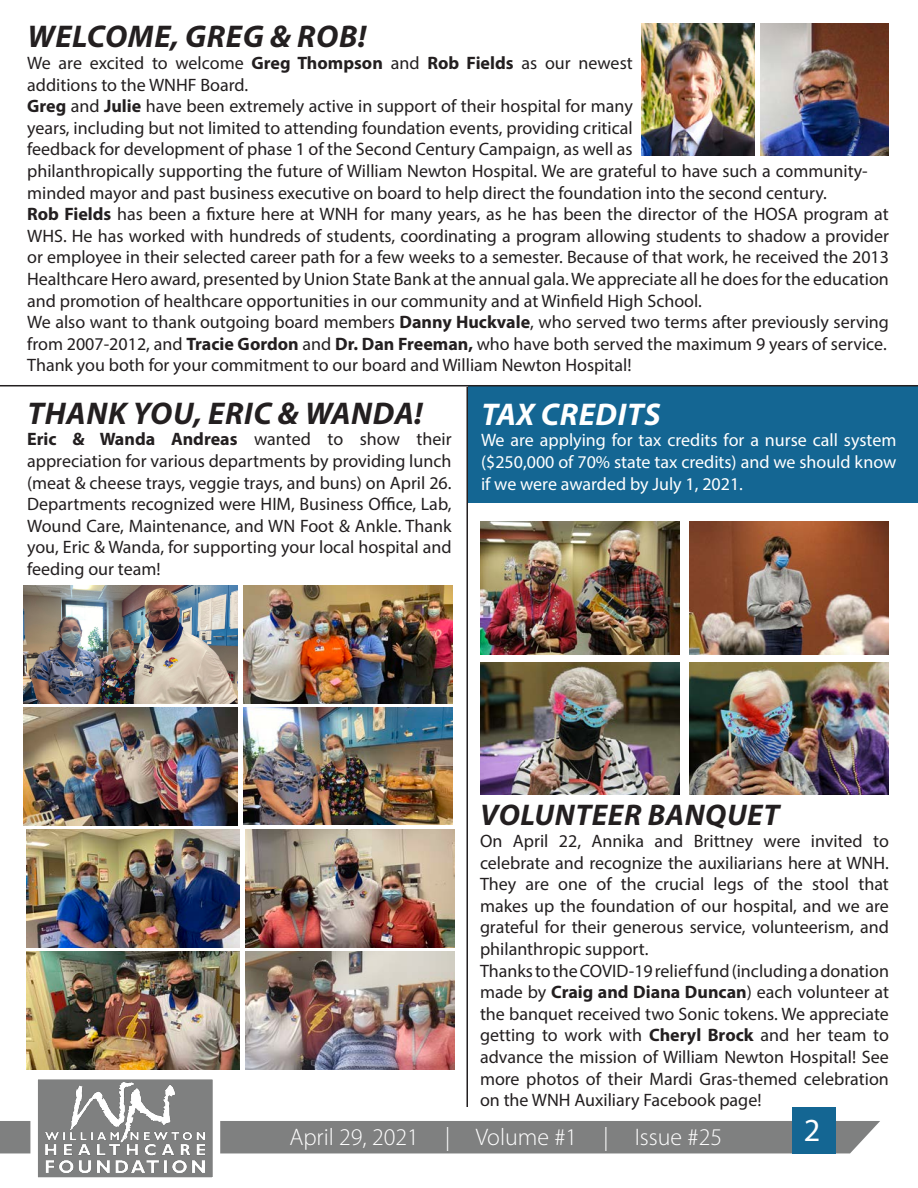
<style>
.page{position:relative;width:918px;height:1188px;background:#fff}
.page>*{position:absolute;margin:0;border:0;box-sizing:border-box;transform-origin:0 0}
.t1{font:32.25px "Myriad Pro";color:#fff}
.t2{font:italic 700 31.5px "Myriad Pro";letter-spacing:.02em;color:#231f20}
.t3{font:italic 700 31.5px "Myriad Pro";letter-spacing:.02em;color:#fff}
.t4{font:italic 700 30px "Myriad Pro";letter-spacing:.02em;color:#231f20}
.t5{font:300 24px "Myriad Pro";color:#fff}
.t6{font:18px/21.6px "Myriad Pro";color:#231f20;text-align:justify}
.t7{font:18px/21.6px "Myriad Pro";color:#fff;text-align:justify}
.s1{font-weight:700}
</style>
<div class="page">
<img style="left:690px;top:522px;width:199px;height:132px">
<img style="left:480px;top:522px;width:199px;height:132px">
<img style="left:480px;top:662px;width:199px;height:133px">
<img style="left:690px;top:662px;width:199px;height:133px">
<div style="left:468px;top:385px;width:450px;height:118px;background:#146693"></div>
<div style="left:0;top:1121px;width:880px;height:32px;background:#7f8080"></div>
<div style="left:792px;top:1107px;width:43px;height:46px;background:#146693"></div>
<div style="left:34px;top:1076px;width:182px;height:105px;background:#7f8080"></div>
<div style="left:30px;top:1072px;width:190px;height:113px;border:8px solid #fff"></div>
<img style="left:46px;top:1082px;width:158px;height:91px">
<img style="left:24px;top:585px;width:214px;height:118px">
<img style="left:243px;top:707px;width:210px;height:118px">
<img style="left:24px;top:707px;width:214px;height:118px">
<img style="left:246px;top:830px;width:209px;height:118px">
<img style="left:243px;top:585px;width:210px;height:118px">
<img style="left:26px;top:951px;width:214px;height:118px">
<img style="left:26px;top:830px;width:214px;height:118px">
<img style="left:246px;top:951px;width:209px;height:118px">
<hr style="left:466px;top:387px;width:2px;height:720px;background:#231f20">
<hr style="left:0;top:385px;width:918px;height:1px;background:#231f20">
<img style="left:642px;top:24px;width:112px;height:132px">
<img style="left:761px;top:24px;width:128px;height:132px">
<p class="t2" style="left:28px;top:16px;width:340px">WELCOME, GREG &amp; ROB!</p>
<p class="t6" style="left:27px;top:52px;width:607px">We are excited to welcome <span class="s1">Greg Thompson</span> and <span class="s1">Rob Fields</span> as our newest additions to the WNHF Board.</p>
<p class="t6" style="left:27px;top:95px;width:842px;text-align:left"><span class="s1">Greg</span> and <span class="s1">Julie</span> have been extremely active in support of their hospital for many<br>years, including but not limited to attending foundation events, providing critical<br>feedback for development of phase 1 of the Second Century Campaign, as well as<br>philanthropically supporting the future of William Newton Hospital. We are grateful to have such a community&shy;minded mayor and past business executive on board to help direct the foundation into the second century.</p>
<p class="t6" style="left:27px;top:203px;width:863px"><span class="s1">Rob Fields</span> has been a fixture here at WNH for many years, as he has been the director of the HOSA program at WHS. He has worked with hundreds of students, coordinating a program allowing students to shadow a provider or employee in their selected career path for a few weeks to a semester. Because of that work, he received the 2013<br>Healthcare Hero award, presented by Union State Bank at the annual gala. We appreciate all he does for the education and promotion of healthcare opportunities in our community and at Winfield High School.</p>
<p class="t6" style="left:27px;top:311px;width:863px">We also want to thank outgoing board members <span class="s1">Danny Huckvale</span>, who served two terms after previously serving from 2007-2012, and <span class="s1">Tracie Gordon</span> and <span class="s1">Dr. Dan Freeman,</span> who have both served the maximum 9 years of service.</p>
<p class="t6" style="left:27px;top:354px;width:606px">Thank you both for your commitment to our board and William Newton Hospital!</p>
<p class="t2" style="left:27px;top:393px;width:397px">THANK YOU, ERIC &amp; WANDA!</p>
<p class="t6" style="left:27px;top:428px;width:426px"><span class="s1">Eric &amp; Wanda Andreas</span> wanted to show their appreciation for various departments by providing lunch (meat &amp; cheese trays, veggie trays, and buns) on April 26.<br>Departments recognized were HIM, Business Office, Lab, Wound Care, Maintenance, and WN Foot &amp; Ankle. Thank you, Eric &amp; Wanda, for supporting your local hospital and feeding our team!</p>
<p class="t3" style="left:481px;top:394px;width:181px">TAX CREDITS</p>
<p class="t7" style="left:481px;top:429px;width:417px">We are applying for tax credits for a nurse call system ($250,000 of 70% state tax credits) and we should know if we were awarded by July 1, 2021.</p>
<p class="t4" style="left:480px;top:796px;width:300px">VOLUNTEER BANQUET</p>
<p class="t6" style="left:480px;top:830px;width:410px">On April 22, Annika and Brittney were invited to celebrate and recognize the auxiliarians here at WNH.<br>They are one of the crucial legs of the stool that makes up the foundation of our hospital, and we are grateful for their generous service, volunteerism, and philanthropic support.</p>
<p class="t6" style="left:480px;top:959px;width:410px">Thanks to the COVID-19 relief fund (including a donation made by <span class="s1">Craig and Diana Duncan</span>) each volunteer at the banquet received two Sonic tokens. We appreciate getting to work with <span class="s1">Cheryl Brock</span> and her team to advance the mission of William Newton Hospital! See more photos of their Mardi Gras-themed celebration on the WNH Auxiliary Facebook page!</p>
<p class="t5" style="left:289px;top:1122px;width:434px">April 29, 2021 | Volume #1 | Issue #25</p>
<p class="t1" style="left:804px;top:1110px;width:18px">2</p>
</div>
